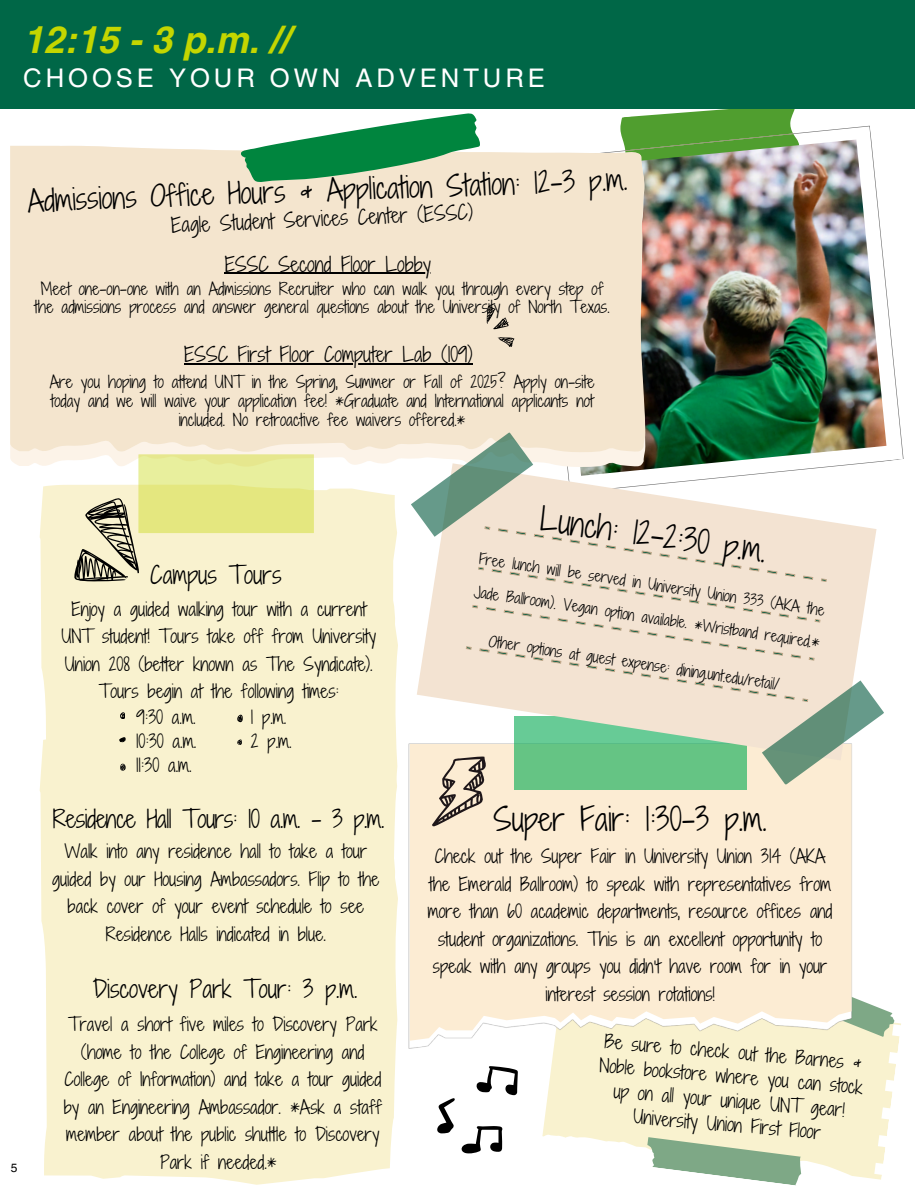
<style>
.page{position:relative;width:918px;height:1188px;background:#fff}
.page>*{position:absolute;margin:0;border:0;box-sizing:border-box;transform-origin:0 0}
.t1{font:italic 700 37.2px "Helvetica LT Pro";color:#c4d600}
.t2{font:30.75px "Shadows Into Light Two";color:#000}
.t3{font:27.9px "Shadows Into Light Two";color:#000}
.t4{font:25.65px "Helvetica LT Pro";letter-spacing:.155em;color:#fff}
.t5{font:23.4px "Shadows Into Light Two";color:#000}
.t6{font:23.4px "Shadows Into Light Two";letter-spacing:-.02em;color:#000}
.t7{font:19.65px "Shadows Into Light Two";color:#000}
.t8{font:18px/24.2px "Shadows Into Light Two";color:#000;text-align:center}
.t9{font:17.7px/27.5px "Shadows Into Light Two";color:#000;text-align:center}
.t10{font:16.05px/18.8px "Shadows Into Light Two";color:#000;text-align:center}
.t11{font:14.7px "Shadows Into Light Two";color:#000}
.t12{font:12px "Helvetica LT Pro";color:#000}
</style>
<div class="page">
<div style="left:43px;top:931px;width:355px;height:254px;background:#f9f2cf"></div>
<svg style="left:620px;top:109px;width:181px;height:31px;background:#68aa4b"></svg>
<img style="left:622px;top:140px;width:264px;height:279px">
<div style="left:0;top:0;width:914px;height:109px;background:#006747"></div>
<div style="left:10px;top:146px;width:636px;height:306px;background:#f4e5ce"></div>
<svg style="left:238px;top:113px;width:242px;height:70px"></svg>
<svg style="left:542px;top:1023px;width:359px;height:157px;fill:#f9f2cf"></svg>
<svg style="left:645px;top:1137px;width:158px;height:49px"></svg>
<svg style="left:853px;top:997px;width:45px;height:41px"></svg>
<img style="left:408px;top:798px;width:445px;height:251px">
<div style="left:410px;top:798px;width:442px;height:243px;background:#fcecd3"></div>
<svg style="left:377px;top:419px;width:527px;height:379px"></svg>
<div style="left:466px;top:527px;width:360px;height:175px;background:#f3e3d2"></div>
<div style="left:40px;top:485px;width:358px;height:446px;background:#f9f2cf"></div>
<svg style="left:119px;top:712px;width:6px;height:7px"></svg>
<svg style="left:119px;top:737px;width:7px;height:5px"></svg>
<svg style="left:120px;top:763px;width:6px;height:8px"></svg>
<div style="left:138px;top:708px;width:176px;height:79px;background:#f9f2cf"></div>
<svg style="left:479px;top:303px;width:39px;height:48px;background:#dacdb8"></svg>
<svg style="left:432px;top:756px;width:55px;height:70px;background:#c4b6a4"></svg>
<svg style="left:461px;top:1126px;width:42px;height:28px"></svg>
<svg style="left:476px;top:1066px;width:42px;height:29px"></svg>
<svg style="left:437px;top:1098px;width:18px;height:35px"></svg>
<svg style="left:63px;top:454px;width:251px;height:151px;background:#e8e5b0"></svg>
<hr style="left:225px;top:273px;width:206px;height:1px;background:#000">
<hr style="left:184px;top:363px;width:289px;height:1px;background:#000">
<p class="t1" style="left:23px;top:26px;width:268px">12:15 - 3 p.m. //</p>
<h2 class="t4" style="left:23px;top:69px;width:523px">CHOOSE YOUR OWN ADVENTURE</h2>
<h5 class="t3" style="left:27px;top:180px;width:601px;rotate:-2deg">Admissions Office Hours &amp; Application Station: 12-3 p.m.</h5>
<p class="t7" style="left:170px;top:212px;width:304px;rotate:-3deg">Eagle Student Services Center (ESSC)</p>
<p class="t7" style="left:225px;top:250px;width:208px">ESSC Second Floor Lobby</p>
<h3 class="t10" style="left:35px;top:279px;width:577px">Meet one-on-one with an Admissions Recruiter who can walk you through every step of the admissions process and answer general questions about the University of North Texas.</h3>
<p class="t7" style="left:184px;top:340px;width:290px">ESSC First Floor Computer Lab (109)</p>
<p class="t10" style="left:50px;top:372px;width:546px">Are you hoping to attend UNT in the Spring, Summer or Fall of 2025? Apply on-site today and we will waive your application fee! *Graduate and International applicants not included. No retroactive fee waivers offered.*</p>
<h5 class="t12" style="left:11px;top:1163px;width:8px">5</h5>
<p class="t5" style="left:150px;top:557px;width:133px">Campus Tours</p>
<p class="t9" style="left:61px;top:595px;width:316px">Enjoy a guided walking tour with a current UNT student! Tours take off from University Union 208 (better known as The Syndicate).<br>Tours begin at the following times:</p>
<h5 class="t9" style="left:136px;top:705px;width:62px;line-height:24.2px;text-align:left">9:30 a.m.<br>10:30 a.m.</h5>
<h5 class="t9" style="left:136px;top:751px;width:57px">11:30 a.m.</h5>
<p class="t9" style="left:251px;top:703px;width:37px">1 p.m.</p>
<p class="t9" style="left:251px;top:727px;width:42px">2 p.m.</p>
<p class="t6" style="left:53px;top:802px;width:333px">Residence Hall Tours: 10 a.m. - 3 p.m.</p>
<p class="t9" style="left:52px;top:838px;width:329px">Walk into any residence hall to take a tour guided by our Housing Ambassadors. Flip to the back cover of your event schedule to see Residence Halls indicated in blue.</p>
<h2 class="t5" style="left:93px;top:972px;width:266px">Discovery Park Tour: 3 p.m.</h2>
<p class="t9" style="left:64px;top:1011px;width:320px">Travel a short five miles to Discovery Park (home to the College of Engineering and College of Information) and take a tour guided by an Engineering Ambassador. *Ask a staff member about the public shuttle to Discovery Park if needed.*</p>
<p class="t2" style="left:544px;top:497px;width:229px;rotate:8deg">Lunch: 12-2:30 p.m.</p>
<h5 class="t11" style="left:481px;top:549px;width:351px;rotate:8deg">Free lunch will be served in University Union 333 (AKA the</h5>
<h5 class="t11" style="left:476px;top:582px;width:351px;rotate:8deg">Jade Ballroom). Vegan option available. *Wristband required.*</h5>
<p class="t11" style="left:490px;top:632px;width:295px;rotate:8deg">Other options at guest expense: dining.unt.edu/retail/</p>
<p class="t2" style="left:494px;top:796px;width:275px">Super Fair: 1:30-3 p.m.</p>
<p class="t9" style="left:428px;top:843px;width:406px">Check out the Super Fair in University Union 314 (AKA the Emerald Ballroom) to speak with representatives from more than 60 academic departments, resource offices and student organizations. This is an excellent opportunity to speak with any groups you didn’t have room for in your interest session rotations!</p>
<p class="t8" style="left:603px;top:1028px;width:266px;rotate:5deg">Be sure to check out the Barnes &amp;<br>Noble bookstore where you can stock up on all your unique UNT gear!<br>University Union First Floor</p>
</div>
